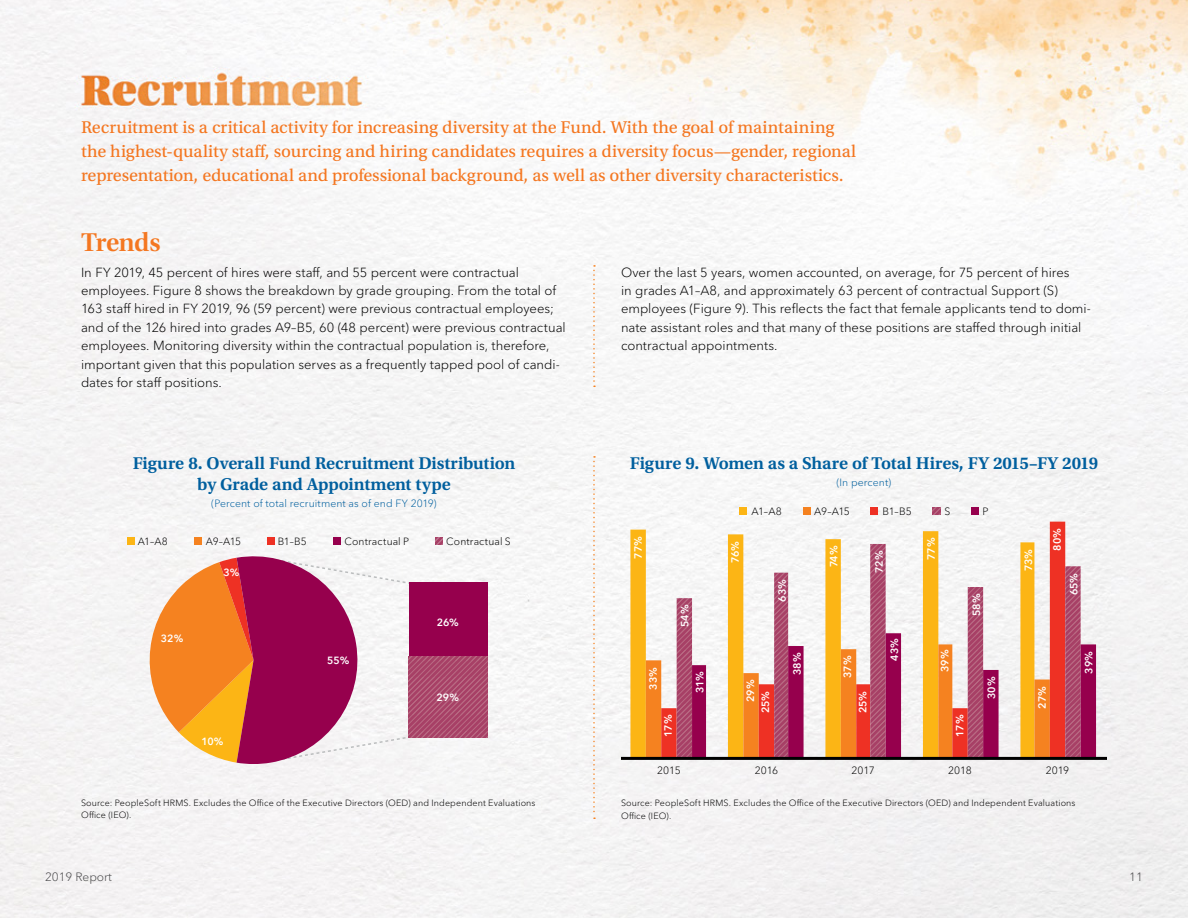
<style>
.page{position:relative;width:1188px;height:918px;background:#fff}
.page>*{position:absolute;margin:0;border:0;box-sizing:border-box;transform-origin:0 0}
.t1{font:27px "Utopia Std Semibold Subh";letter-spacing:-.02em;color:#f47721}
.t2{font:18px/23.7px "Utopia Std Capt";letter-spacing:-.005em;color:#f47721}
.t3{font:18px/20.7px "Utopia Std Semibold Capt";letter-spacing:-.01em;color:#005f9e;text-align:center}
.t4{font:300 13.2px/18.3px "Avenir Next W1 G";color:#000}
.t5{font:300 12px "Avenir Next W1 G";color:#4d4d4f}
.t6{font:600 10.5px "Avenir Next W1 G";color:#fff}
.t7{font:300 10.5px "Avenir Next W1 G";letter-spacing:.005em;color:#005f9e}
.t8{font:300 10.5px "Avenir Next W1 G";letter-spacing:-.015em;color:#000}
.t9{font:300 10.35px "Avenir Next W1 G";letter-spacing:.01em;color:#000}
.t10{font:600 10.35px "Avenir Next W1 G";color:#fff}
.t11{font:300 9px/12.6px "Avenir Next W1 G";letter-spacing:.015em;color:#000}
</style>
<div class="page">
<img style="left:0;top:0;width:1188px;height:918px">
<div style="left:409px;top:582px;width:78px;height:74px;background:#96004d"></div>
<svg style="left:410px;top:656px;width:77px;height:82px;background:#ac4c6e"></svg>
<svg style="left:139px;top:548px;width:271px;height:216px"></svg>
<div style="left:127px;top:537px;width:8px;height:8px;background:#fcb515"></div>
<div style="left:195px;top:537px;width:7px;height:8px;background:#f58220"></div>
<div style="left:267px;top:537px;width:8px;height:8px;background:#ee3124"></div>
<div style="left:334px;top:537px;width:7px;height:8px;background:#96004d"></div>
<svg style="left:435px;top:537px;width:8px;height:8px"></svg>
<svg style="left:630px;top:530px;width:31px;height:227px;fill:#fcb515"></svg>
<svg style="left:646px;top:644px;width:15px;height:113px;background:#f4923f"></svg>
<svg style="left:661px;top:522px;width:404px;height:235px;fill:#f6f5f5"></svg>
<svg style="left:677px;top:544px;width:404px;height:213px;fill:#f5f3f3"></svg>
<svg style="left:692px;top:633px;width:404px;height:124px"></svg>
<hr style="left:621px;top:757px;width:486px;height:3px;background:#000">
<div style="left:740px;top:507px;width:7px;height:8px;background:#fcb515"></div>
<div style="left:803px;top:507px;width:8px;height:8px;background:#f58220"></div>
<div style="left:871px;top:507px;width:7px;height:8px;background:#ee3124"></div>
<svg style="left:933px;top:507px;width:8px;height:8px"></svg>
<div style="left:971px;top:507px;width:8px;height:8px;background:#96004d"></div>
<svg style="left:593px;top:265px;width:2px;height:122px"></svg>
<svg style="left:593px;top:456px;width:2px;height:363px"></svg>
<p class="t2" style="left:81px;top:116px;width:777px">Recruitment is a critical activity for increasing diversity at the Fund. With the goal of maintaining the highest-quality staff, sourcing and hiring candidates requires a diversity focus—gender, regional representation, educational and professional background, as well as other diversity characteristics.</p>
<h1 class="t1" style="left:81px;top:227px;width:81px">Trends</h1>
<p class="t4" style="left:81px;top:262px;width:486px">In FY 2019, 45 percent of hires were staff, and 55 percent were contractual employees. Figure 8 shows the breakdown by grade grouping. From the total of 163 staff hired in FY 2019, 96 (59 percent) were previous contractual employees; and of the 126 hired into grades A9–B5, 60 (48 percent) were previous contractual employees. Monitoring diversity within the contractual population is, therefore, important given that this population serves as a frequently tapped pool of candi&shy;dates for staff positions.</p>
<p class="t4" style="left:621px;top:262px;width:471px">Over the last 5 years, women accounted, on average, for 75 percent of hires<br>in grades A1–A8, and approximately 63 percent of contractual Support (S) employees (Figure 9). This reflects the fact that female applicants tend to domi&shy;nate assistant roles and that many of these positions are staffed through initial contractual appointments.</p>
<h2 class="t3" style="left:133px;top:453px;width:384px">Figure 8. Overall Fund Recruitment Distribution by Grade and Appointment type</h2>
<p class="t7" style="left:211px;top:495px;width:227px">(Percent of total recruitment as of end FY 2019)</p>
<h2 class="t3" style="left:630px;top:453px;width:470px">Figure 9. Women as a Share of Total Hires, FY 2015–FY 2019</h2>
<p class="t7" style="left:837px;top:474px;width:56px">(In percent)</p>
<p class="t8" style="left:752px;top:503px;width:32px">A1–A8</p>
<p class="t8" style="left:814px;top:503px;width:37px">A9–A15</p>
<p class="t8" style="left:883px;top:503px;width:31px">B1–B5</p>
<p class="t8" style="left:945px;top:503px;width:7px">S</p>
<p class="t8" style="left:982px;top:503px;width:8px">P</p>
<p class="t9" style="left:138px;top:533px;width:31px">A1–A8</p>
<p class="t9" style="left:206px;top:533px;width:37px">A9–A15</p>
<p class="t9" style="left:278px;top:533px;width:31px">B1–B5</p>
<p class="t9" style="left:345px;top:533px;width:66px">Contractual P</p>
<p class="t9" style="left:446px;top:533px;width:66px">Contractual S</p>
<p class="t10" style="left:223px;top:564px;width:17px">3%</p>
<p class="t10" style="left:437px;top:614px;width:24px">26%</p>
<p class="t6" style="left:630px;top:559px;width:24px;rotate:-90deg">77%</p>
<p class="t6" style="left:727px;top:563px;width:23px;rotate:-90deg">76%</p>
<p class="t6" style="left:826px;top:567px;width:23px;rotate:-90deg">74%</p>
<p class="t6" style="left:923px;top:560px;width:24px;rotate:-90deg">77%</p>
<p class="t6" style="left:871px;top:573px;width:24px;rotate:-90deg">72%</p>
<p class="t6" style="left:676px;top:627px;width:24px;rotate:-90deg">54%</p>
<p class="t6" style="left:774px;top:602px;width:24px;rotate:-90deg">63%</p>
<p class="t6" style="left:968px;top:616px;width:24px;rotate:-90deg">58%</p>
<p class="t6" style="left:1020px;top:571px;width:24px;rotate:-90deg">73%</p>
<p class="t6" style="left:1049px;top:551px;width:24px;rotate:-90deg">80%</p>
<p class="t6" style="left:1065px;top:595px;width:24px;rotate:-90deg">65%</p>
<p class="t10" style="left:161px;top:630px;width:24px">32%</p>
<p class="t10" style="left:327px;top:652px;width:24px">55%</p>
<p class="t10" style="left:436px;top:689px;width:24px">29%</p>
<p class="t6" style="left:645px;top:690px;width:24px;rotate:-90deg">33%</p>
<p class="t6" style="left:692px;top:693px;width:23px;rotate:-90deg">31%</p>
<p class="t6" style="left:789px;top:675px;width:24px;rotate:-90deg">38%</p>
<p class="t6" style="left:886px;top:661px;width:24px;rotate:-90deg">43%</p>
<p class="t6" style="left:839px;top:678px;width:24px;rotate:-90deg">37%</p>
<p class="t6" style="left:936px;top:672px;width:24px;rotate:-90deg">39%</p>
<p class="t6" style="left:742px;top:702px;width:24px;rotate:-90deg">29%</p>
<p class="t6" style="left:757px;top:713px;width:24px;rotate:-90deg">25%</p>
<p class="t6" style="left:854px;top:713px;width:24px;rotate:-90deg">25%</p>
<p class="t6" style="left:983px;top:699px;width:24px;rotate:-90deg">30%</p>
<p class="t6" style="left:1034px;top:709px;width:24px;rotate:-90deg">27%</p>
<p class="t6" style="left:1080px;top:674px;width:24px;rotate:-90deg">39%</p>
<p class="t10" style="left:201px;top:733px;width:24px">10%</p>
<p class="t6" style="left:660px;top:737px;width:24px;rotate:-90deg">17%</p>
<p class="t6" style="left:952px;top:737px;width:24px;rotate:-90deg">17%</p>
<p class="t8" style="left:657px;top:762px;width:25px">2015</p>
<p class="t8" style="left:755px;top:762px;width:25px">2016</p>
<p class="t8" style="left:852px;top:762px;width:25px">2017</p>
<p class="t8" style="left:948px;top:762px;width:25px">2018</p>
<p class="t8" style="left:1046px;top:762px;width:25px">2019</p>
<p class="t11" style="left:81px;top:796px;width:456px">Source: PeopleSoft HRMS. Excludes the Office of the Executive Directors (OED) and Independent Evaluations<br>Office (IEO).</p>
<p class="t11" style="left:621px;top:796px;width:456px">Source: PeopleSoft HRMS. Excludes the Office of the Executive Directors (OED) and Independent Evaluations<br>Office (IEO).</p>
<p class="t5" style="left:45px;top:867px;width:69px">2019 Report</p>
<p class="t5" style="left:1129px;top:867px;width:15px">11</p>
</div>
